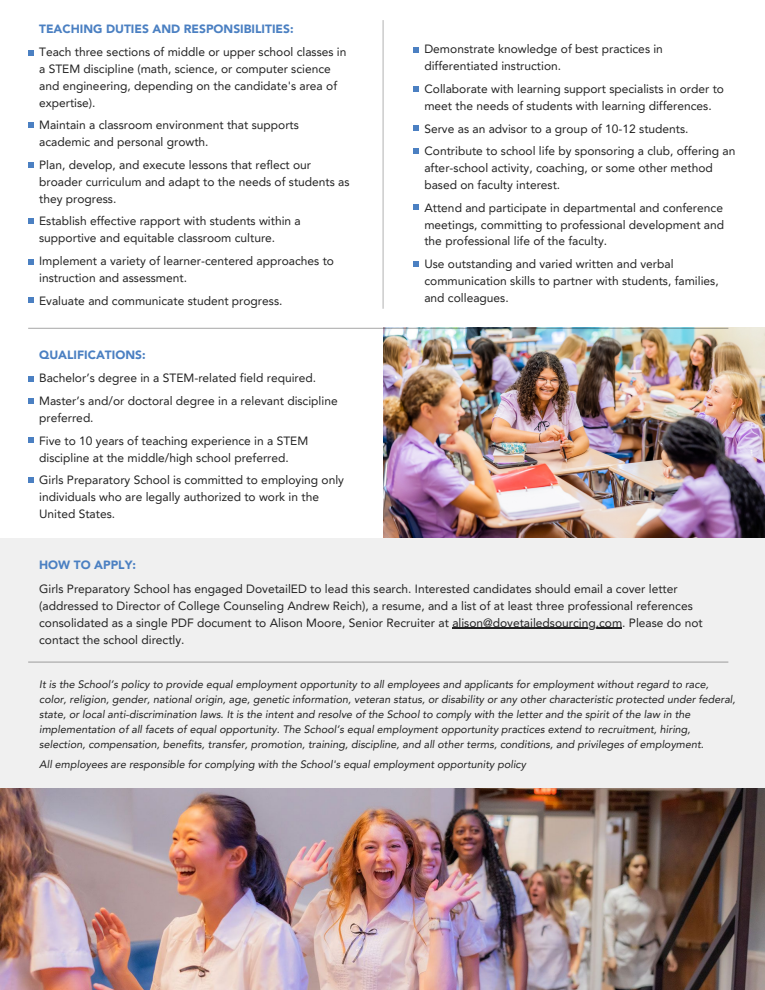
<style>
.page{position:relative;width:765px;height:990px;background:#fff}
.page>*{position:absolute;margin:0;border:0;box-sizing:border-box;transform-origin:0 0}
.t1{font:12px/16.8px "Avenir LT Pro";color:#222}
.t2{font:900 12px "Avenir LT Pro";color:#4b80c2}
.t3{font:italic 10.8px/15px "Avenir LT Pro";color:#222}
</style>
<div class="page">
<img style="left:383px;top:327px;width:382px;height:211px">
<svg style="left:28px;top:50px;width:5px;height:5px"></svg>
<svg style="left:28px;top:376px;width:5px;height:6px"></svg>
<svg style="left:413px;top:47px;width:6px;height:5px"></svg>
<svg style="left:413px;top:87px;width:6px;height:5px"></svg>
<svg style="left:28px;top:123px;width:5px;height:5px"></svg>
<svg style="left:28px;top:398px;width:5px;height:5px"></svg>
<svg style="left:413px;top:125px;width:6px;height:6px"></svg>
<svg style="left:28px;top:162px;width:5px;height:5px"></svg>
<svg style="left:28px;top:438px;width:5px;height:5px"></svg>
<svg style="left:413px;top:148px;width:6px;height:5px"></svg>
<svg style="left:28px;top:219px;width:5px;height:5px"></svg>
<svg style="left:28px;top:477px;width:5px;height:5px"></svg>
<svg style="left:28px;top:259px;width:5px;height:5px"></svg>
<svg style="left:28px;top:298px;width:5px;height:5px"></svg>
<svg style="left:413px;top:205px;width:6px;height:5px"></svg>
<svg style="left:413px;top:261px;width:6px;height:6px"></svg>
<div style="left:0;top:538px;width:765px;height:251px;background:#f0f0f0"></div>
<img style="left:0;top:789px;width:765px;height:201px">
<hr style="left:452px;top:627px;width:170px;height:2px;background:#222">
<hr style="left:382px;top:20px;width:2px;height:289px;background:#222">
<hr style="left:28px;top:328px;width:700px;height:1px;background:#000">
<hr style="left:28px;top:661px;width:700px;height:2px;background:#000">
<p class="t2" style="left:39px;top:24px;width:256px">TEACHING DUTIES AND RESPONSIBILITIES:</p>
<p class="t1" style="left:39px;top:45px;width:309px">Teach three sections of middle or upper school classes in a STEM discipline (math, science, or computer science and engineering, depending on the candidate's area of expertise).</p>
<p class="t1" style="left:39px;top:118px;width:261px">Maintain a classroom environment that supports academic and personal growth.</p>
<p class="t1" style="left:39px;top:157px;width:312px">Plan, develop, and execute lessons that reflect our broader curriculum and adapt to the needs of students as they progress.</p>
<p class="t1" style="left:39px;top:214px;width:263px">Establish effective rapport with students within a supportive and equitable classroom culture.</p>
<p class="t1" style="left:39px;top:253px;width:296px">Implement a variety of learner-centered approaches to instruction and assessment.</p>
<p class="t1" style="left:39px;top:293px;width:245px">Evaluate and communicate student progress.</p>
<p class="t2" style="left:39px;top:350px;width:108px">QUALIFICATIONS:</p>
<p class="t1" style="left:39px;top:368px;width:300px;line-height:22.8px">Bachelor’s degree in a STEM-related field required.<br>Master’s and/or doctoral degree in a relevant discipline</p>
<p class="t1" style="left:39px;top:407px;width:271px;line-height:22.8px">preferred.<br>Five to 10 years of teaching experience in a STEM</p>
<p class="t1" style="left:39px;top:447px;width:306px;line-height:22.8px">discipline at the middle/high school preferred.<br>Girls Preparatory School is committed to employing only</p>
<p class="t1" style="left:39px;top:490px;width:281px">individuals who are legally authorized to work in the<br>United States.</p>
<p class="t2" style="left:39px;top:560px;width:98px">HOW TO APPLY:</p>
<p class="t1" style="left:424px;top:42px;width:240px">Demonstrate knowledge of best practices in differentiated instruction.</p>
<p class="t1" style="left:424px;top:81px;width:301px">Collaborate with learning support specialists in order to meet the needs of students with learning differences.</p>
<p class="t1" style="left:424px;top:118px;width:313px;line-height:22.8px">Serve as an advisor to a group of 10-12 students.<br>Contribute to school life by sponsoring a club, offering an</p>
<p class="t1" style="left:424px;top:161px;width:290px">after-school activity, coaching, or some other method based on faculty interest.</p>
<p class="t1" style="left:424px;top:200px;width:301px;text-align:justify">Attend and participate in departmental and conference meetings, committing to professional development and the professional life of the faculty.</p>
<p class="t1" style="left:424px;top:257px;width:296px">Use outstanding and varied written and verbal communication skills to partner with students, families, and colleagues.</p>
<p class="t1" style="left:39px;top:582px;width:665px">Girls Preparatory School has engaged DovetailED to lead this search. Interested candidates should email a cover letter (addressed to Director of College Counseling Andrew Reich), a resume, and a list of at least three professional references consolidated as a single PDF document to Alison Moore, Senior Recruiter at alison@dovetailedsourcing.com. Please do not contact the school directly.</p>
<p class="t3" style="left:39px;top:678px;width:698px">It is the School’s policy to provide equal employment opportunity to all employees and applicants for employment without regard to race, color, religion, gender, national origin, age, genetic information, veteran status, or disability or any other characteristic protected under federal, state, or local anti-discrimination laws. It is the intent and resolve of the School to comply with the letter and the spirit of the law in the implementation of all facets of equal opportunity. The School’s equal employment opportunity practices extend to recruitment, hiring, selection, compensation, benefits, transfer, promotion, training, discipline, and all other terms, conditions, and privileges of employment.</p>
<p class="t3" style="left:39px;top:758px;width:488px">All employees are responsible for complying with the School's equal employment opportunity policy</p>
</div>
